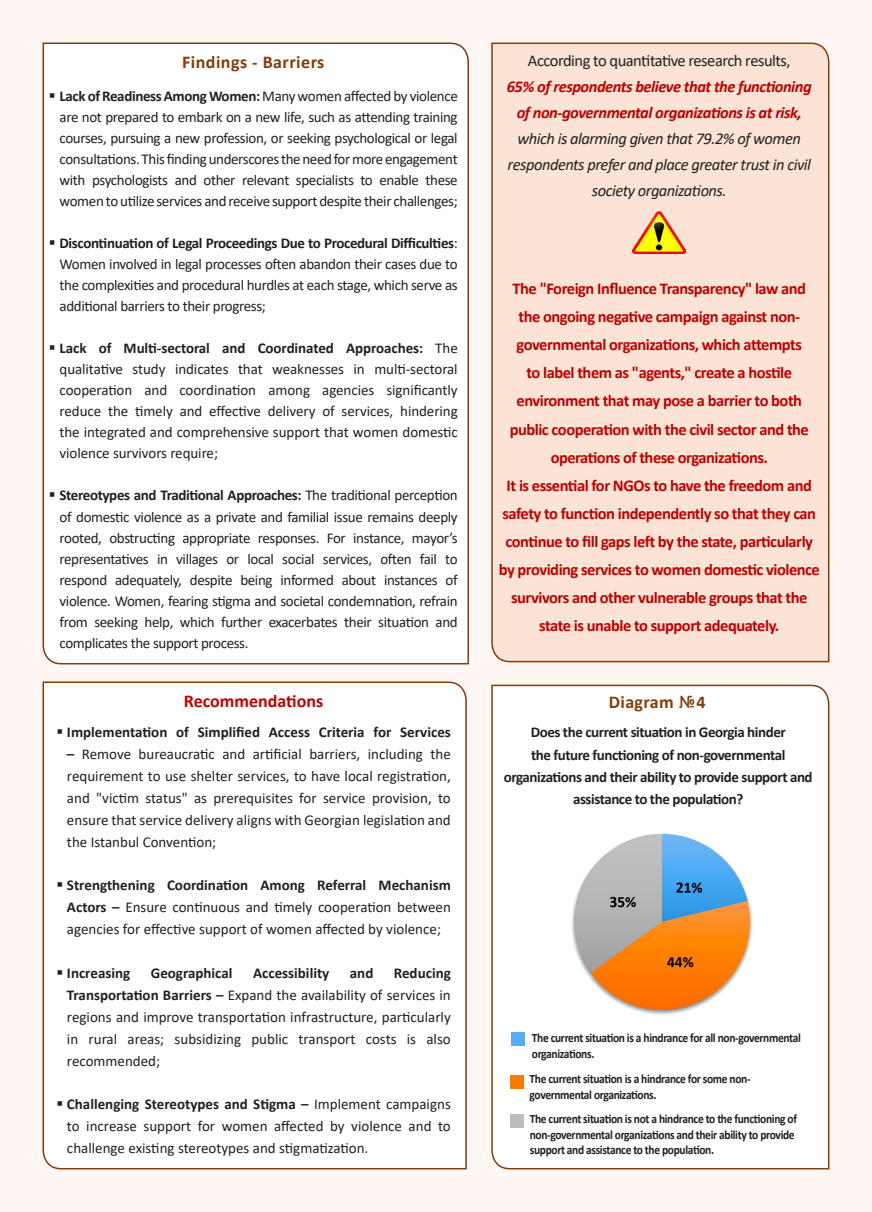
<style>
.page{position:relative;width:872px;height:1212px;background:#fef7f3}
.page>*{position:absolute;margin:0;border:0;box-sizing:border-box;transform-origin:0 0}
.t1{font:700 18px "Calibri";letter-spacing:.025em;color:#833c0b}
.No_Spacing{font:700 18px "Calibri";color:#c00000}
.Normal__Web{font:700 16.5px/28px "Calibri";letter-spacing:-.03em;color:#c00000;text-align:center}
.Normal__Web-2{font:italic 16.5px/26px "Calibri";letter-spacing:-.03em;color:#231f20;text-align:center}
.Normal__Web-3{font:italic 700 16.5px "Calibri";letter-spacing:-.03em;color:#c00000}
.Normal__Web-4{font:16.5px "Calibri";letter-spacing:-.03em;color:#231f20}
.List_Paragraph{font:15px/21px "Calibri";letter-spacing:-.025em;color:#231f20;text-align:justify}
.No_Spacing-2{font:15px/21.9px "Calibri";color:#231f20;text-align:justify}
.No_Spacing-3{font:700 15px/22.2px "Calibri";letter-spacing:-.03em;color:#231f20;text-align:center}
.No_Spacing-4{font:700 15px "Calibri";color:#231f20}
.t2{font:700 12.75px/15.3px "Calibri";letter-spacing:-.03em;color:#231f20;scale:.9 1}
.s1{font-weight:700}
.s2{font-family:"BP Gkolkhety"}
</style>
<div class="page">
<div style="left:42px;top:42px;width:427px;height:623px;background:#fff"></div>
<div style="left:42px;top:681px;width:425px;height:489px;background:#fff"></div>
<div style="left:491px;top:684px;width:339px;height:486px;background:#fff"></div>
<div style="left:491px;top:42px;width:339px;height:621px;background:#fbe4d5"></div>
<img style="left:633px;top:212px;width:52px;height:41px">
<img style="left:562px;top:827px;width:195px;height:190px">
<div style="left:511px;top:1032px;width:13px;height:14px;background:#53aef5"></div>
<div style="left:510px;top:1076px;width:14px;height:13px;background:#ff7a01"></div>
<div style="left:510px;top:1114px;width:14px;height:13px;background:#bcbcbc"></div>
<svg style="left:55px;top:101px;width:15px;height:1px"></svg>
<svg style="left:55px;top:248px;width:15px;height:1px"></svg>
<svg style="left:56px;top:353px;width:15px;height:1px"></svg>
<svg style="left:55px;top:500px;width:15px;height:1px"></svg>
<svg style="left:63px;top:737px;width:15px;height:1px"></svg>
<svg style="left:63px;top:890px;width:15px;height:1px"></svg>
<svg style="left:63px;top:978px;width:15px;height:1px"></svg>
<svg style="left:63px;top:1109px;width:15px;height:1px"></svg>
<p class="t1" style="left:182px;top:50px;width:144px">Findings - Barriers</p>
<p class="List_Paragraph" style="left:60px;top:86px;width:400px;text-indent:-11px">▪ <span class="s1">Lack of Readiness Among Women:</span> Many women affected by violence are not prepared to embark on a new life, such as attending training courses, pursuing a new profession, or seeking psychological or legal consultations. This finding underscores the need for more engagement with psychologists and other relevant specialists to enable these women to utilize services and receive support despite their challenges;</p>
<p class="List_Paragraph" style="left:60px;top:233px;width:400px;text-indent:-11px">▪ <span class="s1">Discontinuation of Legal Proceedings Due to Procedural Difficulties</span>:<br>Women involved in legal processes often abandon their cases due to the complexities and procedural hurdles at each stage, which serve as additional barriers to their progress;</p>
<p class="List_Paragraph" style="left:60px;top:338px;width:400px;text-indent:-11px">▪ <span class="s1">Lack of Multi-sectoral and Coordinated Approaches:</span> The qualitative study indicates that weaknesses in multi-sectoral cooperation and coordination among agencies significantly reduce the timely and effective delivery of services, hindering the integrated and comprehensive support that women domestic violence survivors require;</p>
<p class="List_Paragraph" style="left:60px;top:485px;width:400px;text-indent:-11px">▪ <span class="s1">Stereotypes and Traditional Approaches:</span> The traditional perception of domestic violence as a private and familial issue remains deeply rooted, obstructing appropriate responses. For instance, mayor’s representatives in villages or local social services, often fail to respond adequately, despite being informed about instances of violence. Women, fearing stigma and societal condemnation, refrain from seeking help, which further exacerbates their situation and complicates the support process.</p>
<p class="No_Spacing" style="left:184px;top:688px;width:141px">Recommendations</p>
<p class="No_Spacing-4" style="left:56px;top:721px;width:396px">▪ Implementation of Simplified Access Criteria for Services</p>
<p class="No_Spacing-2" style="left:67px;top:743px;width:385px"><span class="s1">–</span> Remove bureaucratic and artificial barriers, including the requirement to use shelter services, to have local registration, and "victim status" as prerequisites for service provision, to ensure that service delivery aligns with Georgian legislation and the Istanbul Convention;</p>
<p class="No_Spacing-2" style="left:67px;top:874px;width:385px;text-indent:-11px">▪ <span class="s1">Strengthening Coordination Among Referral Mechanism Actors –</span> Ensure continuous and timely cooperation between agencies for effective support of women affected by violence;</p>
<p class="No_Spacing-4" style="left:56px;top:962px;width:75px">▪ Increasing</p>
<p class="No_Spacing-4" style="left:151px;top:962px;width:83px">Geographical</p>
<p class="No_Spacing-4" style="left:253px;top:962px;width:78px">Accessibility</p>
<p class="No_Spacing-3" style="left:350px;top:962px;width:25px">and</p>
<p class="No_Spacing-2" style="left:67px;top:962px;width:385px;text-indent:327px"><span class="s1">Reducing Transportation Barriers –</span> Expand the availability of services in regions and improve transportation infrastructure, particularly in rural areas; subsidizing public transport costs is also recommended;</p>
<p class="No_Spacing-2" style="left:67px;top:1093px;width:385px;text-indent:-11px">▪ <span class="s1">Challenging Stereotypes and Stigma –</span> Implement campaigns to increase support for women affected by violence and to challenge existing stereotypes and stigmatization.</p>
<p class="Normal__Web-4" style="left:528px;top:49px;width:264px">According to quantitative research results,</p>
<p class="Normal__Web-3" style="left:507px;top:75px;width:306px">65% of respondents believe that the functioning</p>
<p class="Normal__Web-3" style="left:516px;top:101px;width:287px">of non-governmental organizations is at risk,</p>
<p class="Normal__Web-2" style="left:507px;top:125px;width:305px">which is alarming given that 79.2% of women respondents prefer and place greater trust in civil society organizations.</p>
<p class="Normal__Web" style="left:510px;top:274px;width:301px">The "Foreign Influence Transparency" law and the ongoing negative campaign against non&shy;governmental organizations, which attempts to label them as "agents," create a hostile environment that may pose a barrier to both public cooperation with the civil sector and the operations of these organizations.</p>
<p class="Normal__Web" style="left:499px;top:471px;width:323px">It is essential for NGOs to have the freedom and safety to function independently so that they can continue to fill gaps left by the state, particularly by providing services to women domestic violence survivors and other vulnerable groups that the state is unable to support adequately.</p>
<p class="t1" style="left:609px;top:690px;width:98px">Diagram <span class="s2">#</span>4</p>
<p class="No_Spacing-3" style="left:531px;top:721px;width:256px">Does the current situation in Georgia hinder</p>
<p class="No_Spacing-3" style="left:531px;top:743px;width:256px">the future functioning of non-governmental</p>
<p class="No_Spacing-3" style="left:504px;top:765px;width:310px">organizations and their ability to provide support and assistance to the population?</p>
<p class="t2" style="left:532px;top:1030px;width:300px">The current situation is a hindrance for all non-governmental organizations.</p>
<p class="t2" style="left:529px;top:1071px;width:247px">The current situation is a hindrance for some non&shy;governmental organizations.</p>
<p class="t2" style="left:530px;top:1111px;width:298px">The current situation is not a hindrance to the functioning of non-governmental organizations and their ability to provide support and assistance to the population.</p>
</div>
